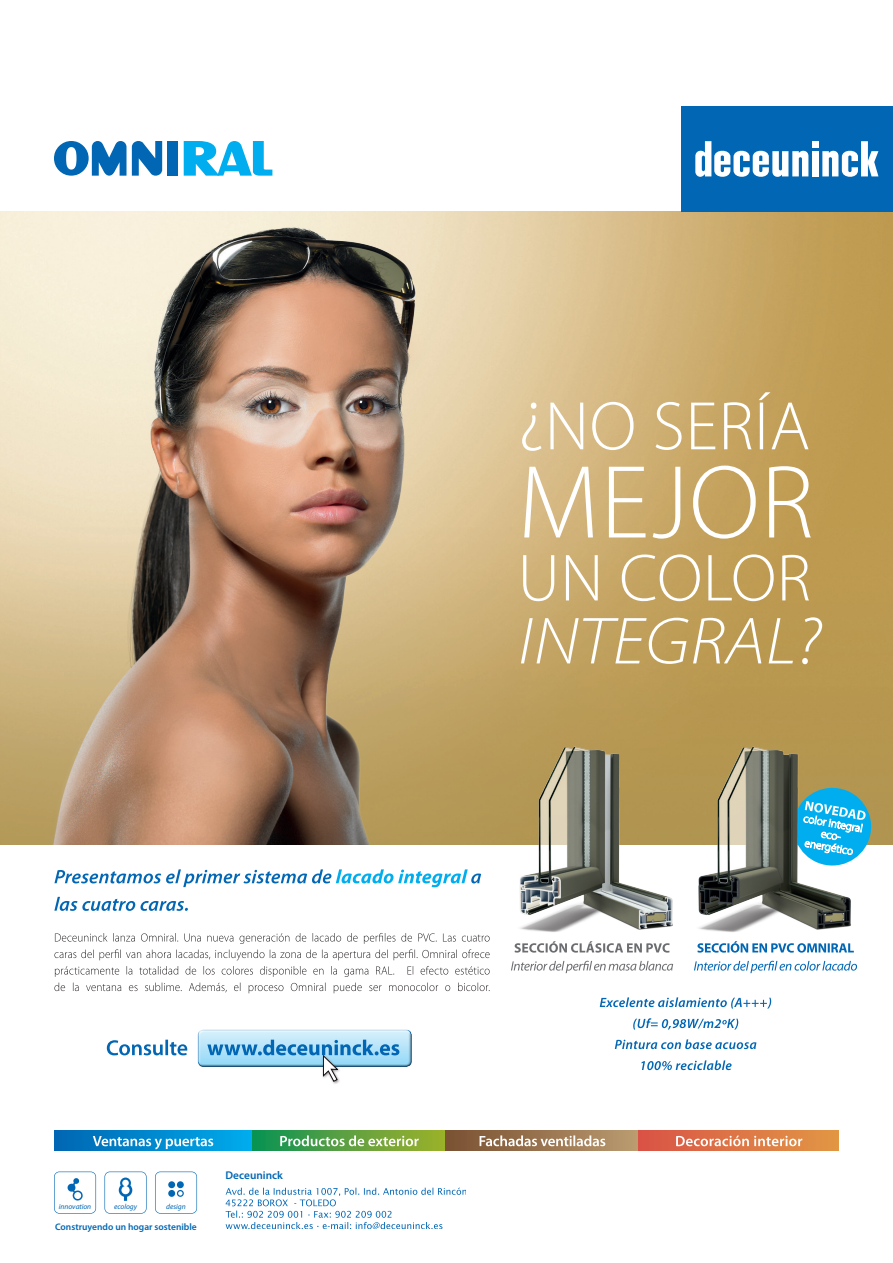
<style>
.page{position:relative;width:893px;height:1263px;background:#fff}
.page>*{position:absolute;margin:0;border:0;box-sizing:border-box;transform-origin:0 0}
.t1{font:600 11.25px "Myriad Pro";color:#0166b3}
.t2{font:600 9.45px "Myriad Pro";color:#0166b3}
.t3{font:italic 7.35px "Myriad Pro";color:#0166b3}
</style>
<div class="page">
<img style="left:501px;top:212px;width:392px;height:632px">
<img style="left:0;top:212px;width:501px;height:632px">
<div style="left:681px;top:106px;width:212px;height:106px;background:#0166b3"></div>
<div style="left:812px;top:151px;width:7px;height:25px;background:#fff"></div>
<div style="left:812px;top:141px;width:7px;height:7px;background:#fff"></div>
<svg style="left:695px;top:141px;width:113px;height:36px"></svg>
<svg style="left:822px;top:141px;width:56px;height:36px"></svg>
<svg style="left:54px;top:141px;width:72px;height:35px"></svg>
<svg style="left:132px;top:141px;width:30px;height:35px"></svg>
<div style="left:168px;top:141px;width:10px;height:35px;background:#0166b3"></div>
<svg style="left:184px;top:141px;width:88px;height:35px"></svg>
<svg style="left:54px;top:966px;width:436px;height:27px"></svg>
<svg style="left:54px;top:933px;width:436px;height:27px"></svg>
<svg style="left:54px;top:897px;width:134px;height:14px"></svg>
<svg style="left:54px;top:869px;width:427px;height:18px"></svg>
<div style="left:196px;top:1028px;width:216px;height:37px;background:#e8f1f8"></div>
<div style="left:196px;top:1030px;width:216px;height:38px;background:#231f20;opacity:.5"></div>
<div style="left:322px;top:1054px;width:19px;height:30px;background:#231f20;opacity:.55"></div>
<svg style="left:107px;top:1040px;width:292px;height:41px"></svg>
<svg style="left:521px;top:617px;width:301px;height:47px;background:#c9ae75"></svg>
<svg style="left:523px;top:554px;width:286px;height:47px;background:#ceb37c"></svg>
<svg style="left:524px;top:466px;width:287px;height:73px"></svg>
<svg style="left:522px;top:392px;width:286px;height:59px;background:#d6bc89"></svg>
<div style="left:54px;top:1130px;width:199px;height:21px;background:linear-gradient(to right,#0066b2,#00aced)"></div>
<svg style="left:253px;top:1130px;width:193px;height:21px;background:#57a040"></svg>
<svg style="left:446px;top:1130px;width:193px;height:21px;background:#9a7651"></svg>
<svg style="left:639px;top:1130px;width:200px;height:21px;background:#dd7546"></svg>
<svg style="left:93px;top:1136px;width:120px;height:13px;background:#49aadc"></svg>
<svg style="left:280px;top:1135px;width:139px;height:11px"></svg>
<svg style="left:480px;top:1135px;width:125px;height:11px"></svg>
<svg style="left:676px;top:1136px;width:126px;height:10px"></svg>
<svg style="left:155px;top:1171px;width:42px;height:42px"></svg>
<svg style="left:104px;top:1171px;width:43px;height:42px"></svg>
<svg style="left:54px;top:1171px;width:42px;height:42px"></svg>
<svg style="left:641px;top:1060px;width:91px;height:10px"></svg>
<svg style="left:615px;top:1039px;width:141px;height:10px"></svg>
<svg style="left:633px;top:1018px;width:105px;height:11px"></svg>
<svg style="left:600px;top:997px;width:171px;height:11px"></svg>
<svg style="left:864px;top:785px;width:10px;height:64px"></svg>
<svg style="left:694px;top:961px;width:163px;height:12px"></svg>
<svg style="left:697px;top:942px;width:157px;height:11px"></svg>
<svg style="left:511px;top:961px;width:162px;height:12px"></svg>
<svg style="left:515px;top:942px;width:155px;height:11px"></svg>
<img style="left:492px;top:728px;width:178px;height:214px">
<img style="left:670px;top:728px;width:194px;height:214px">
<svg style="left:226px;top:1188px;width:240px;height:41px"></svg>
<p class="t3" style="left:59px;top:1202px;width:34px">innovation</p>
<p class="t3" style="left:114px;top:1202px;width:25px">ecology</p>
<p class="t3" style="left:166px;top:1202px;width:21px">design</p>
<p class="t2" style="left:55px;top:1221px;width:143px">Construyendo un hogar sostenible</p>
<p class="t1" style="left:226px;top:1168px;width:59px">Deceuninck</p>
</div>
